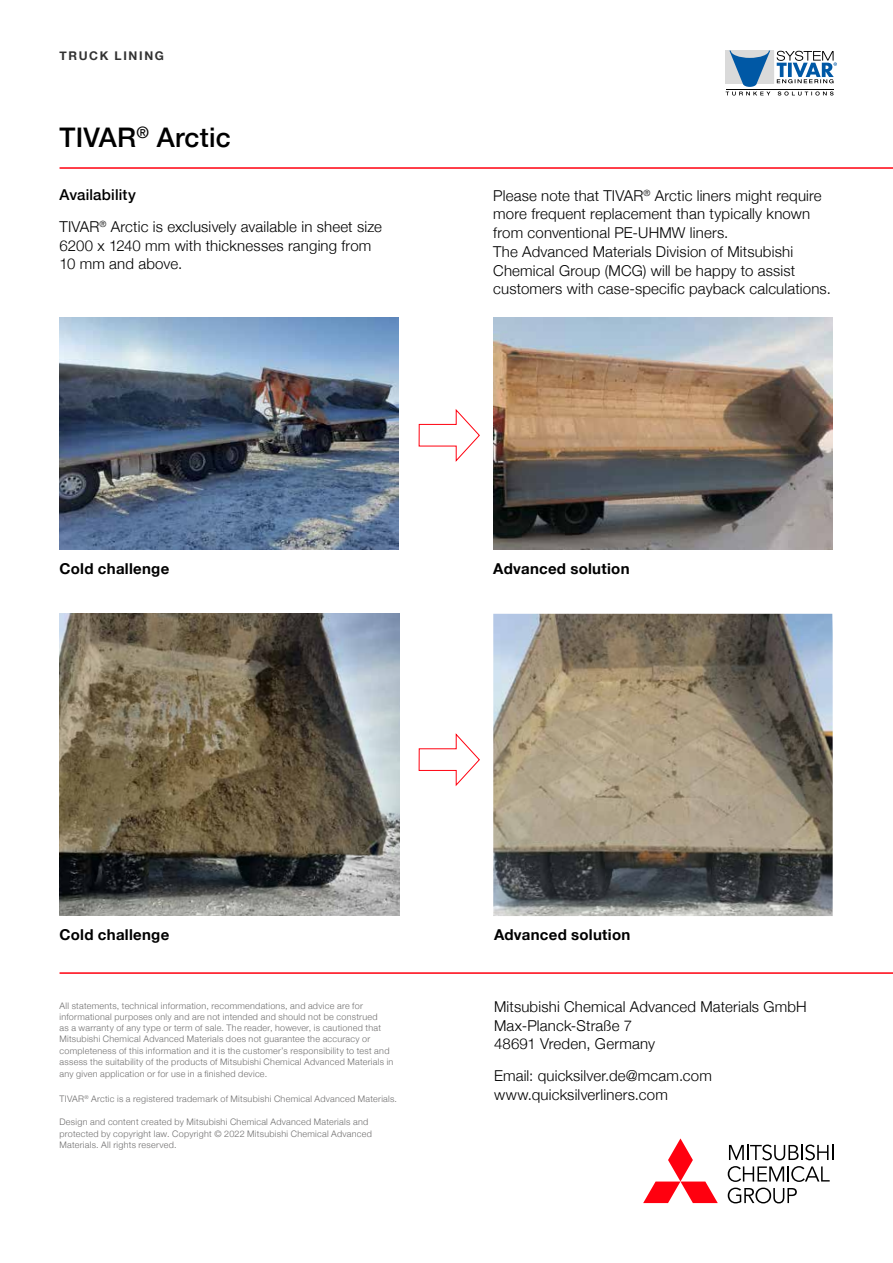
<style>
.page{position:relative;width:893px;height:1263px;background:#fff}
.page>*{position:absolute;margin:0;border:0;box-sizing:border-box;transform-origin:0 0}
.t1{font:500 27px "Helvetica Neue";letter-spacing:.01em;color:#000}
.t2{font:300 15px/18.8px "Helvetica Neue";letter-spacing:.01em;color:#000}
.t3{font:700 15px "Helvetica Neue";letter-spacing:.02em;color:#000}
.t4{font:700 12px "Helvetica Neue";letter-spacing:.135em;color:#323232}
.t5{font:300 9px/11.4px "Helvetica Neue";letter-spacing:.03em;color:#706f6f}
.s1{font-weight:500}
</style>
<div class="page">
<hr style="left:60px;top:167px;width:833px;height:2px;background:#ff000f">
<hr style="left:60px;top:972px;width:833px;height:2px;background:#ff000f">
<img style="left:60px;top:318px;width:339px;height:232px">
<img style="left:493px;top:317px;width:340px;height:233px">
<img style="left:60px;top:614px;width:340px;height:302px">
<img style="left:493px;top:614px;width:340px;height:302px">
<svg style="left:419px;top:733px;width:61px;height:53px"></svg>
<svg style="left:419px;top:409px;width:61px;height:53px"></svg>
<svg style="left:726px;top:51px;width:111px;height:45px"></svg>
<hr style="left:726px;top:89px;width:107px;height:1px;background:#000">
<svg style="left:643px;top:1138px;width:75px;height:65px"></svg>
<svg style="left:729px;top:1144px;width:104px;height:16px"></svg>
<svg style="left:728px;top:1166px;width:102px;height:37px"></svg>
<h3 class="t4" style="left:60px;top:46px;width:106px">TRUCK LINING</h3>
<h1 class="t1" style="left:60px;top:115px;width:173px">TIVAR<sup>®</sup> Arctic</h1>
<h2 class="t2" style="left:60px;top:178px;width:324px;line-height:31.5px"><span class="s1">Availability<br></span>TIVAR<sup>®</sup> Arctic is exclusively available in sheet size</h2>
<h2 class="t2" style="left:60px;top:235px;width:313px">6200 x 1240 mm with thicknesses ranging from<br>10 mm and above.</h2>
<p class="t2" style="left:493px;top:185px;width:339px">Please note that TIVAR<sup>®</sup> Arctic liners might require more frequent replacement than typically known from conventional PE-UHMW liners.<br>The Advanced Materials Division of Mitsubishi Chemical Group (MCG) will be happy to assist customers with case-specific payback calculations.</p>
<h2 class="t3" style="left:60px;top:557px;width:111px">Cold challenge</h2>
<h2 class="t3" style="left:493px;top:557px;width:138px">Advanced solution</h2>
<h2 class="t3" style="left:60px;top:923px;width:111px">Cold challenge</h2>
<h2 class="t3" style="left:494px;top:923px;width:138px">Advanced solution</h2>
<p class="t5" style="left:60px;top:999px;width:335px">All statements, technical information, recommendations, and advice are for informational purposes only and are not intended and should not be construed<br>as a warranty of any type or term of sale. The reader, however, is cautioned that Mitsubishi Chemical Advanced Materials does not guarantee the accuracy or completeness of this information and it is the customer’s responsibility to test and assess the suitability of the products of Mitsubishi Chemical Advanced Materials in any given application or for use in a finished device.</p>
<p class="t5" style="left:60px;top:1092px;width:339px">TIVAR<sup>®</sup> Arctic is a registered trademark of Mitsubishi Chemical Advanced Materials.</p>
<p class="t5" style="left:60px;top:1116px;width:314px">Design and content created by Mitsubishi Chemical Advanced Materials and protected by copyright law. Copyright © 2022 Mitsubishi Chemical Advanced<br>Materials. All rights reserved.</p>
<h2 class="t2" style="left:494px;top:996px;width:314px">Mitsubishi Chemical Advanced Materials GmbH<br>Max-Planck-Straße 7<br>48691 Vreden, Germany</h2>
<h2 class="t2" style="left:494px;top:1065px;width:219px">Email: quicksilver.de@mcam.com www.quicksilverliners.com</h2>
</div>
